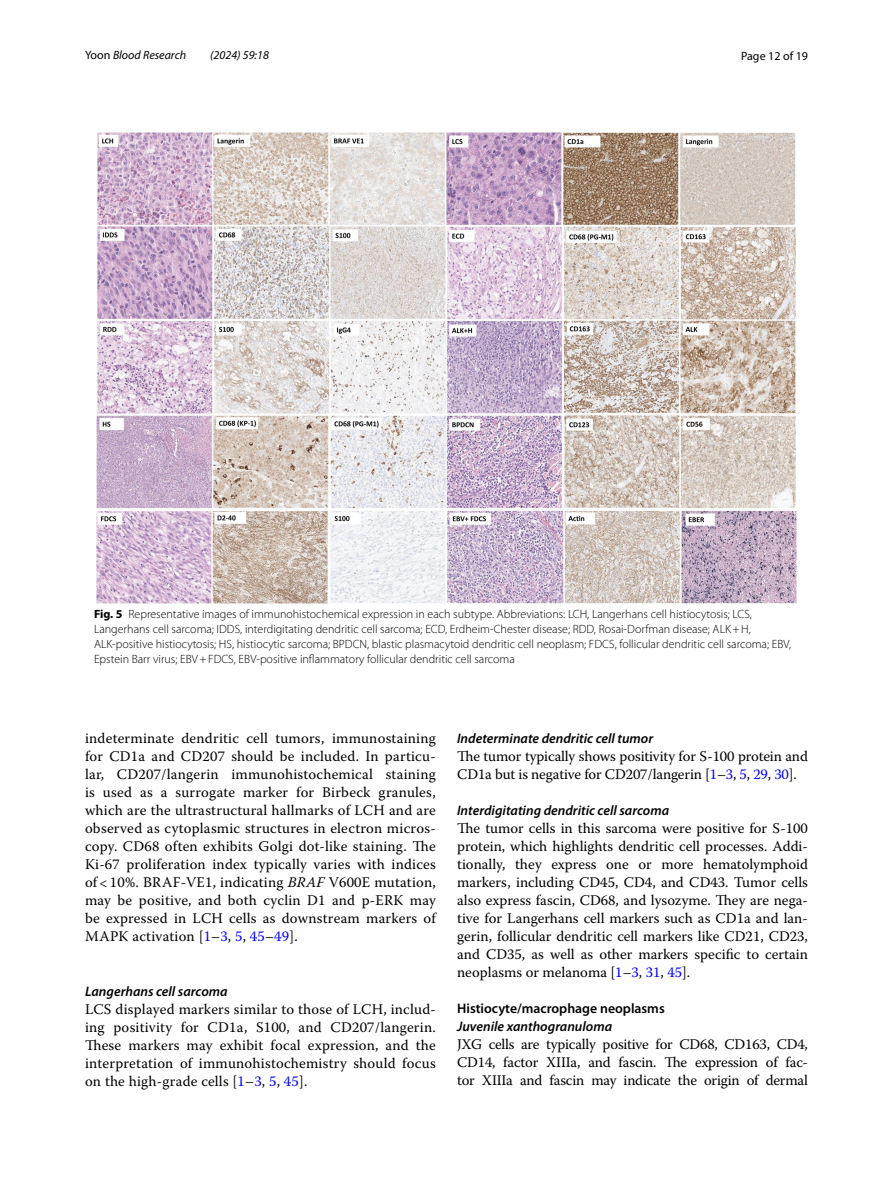
<style>
.page{position:relative;width:893px;height:1187px;background:#fff}
.page>*{position:absolute;margin:0;border:0;box-sizing:border-box;transform-origin:0 0}
.t1{font:14.7px/18px "Warnock Pro";color:#000;text-align:justify}
.t2{font:italic 600 13.8px "Myriad Pro";color:#000}
.t3{font:600 13.8px "Myriad Pro";color:#000}
.t4{font:300 12px/15px "Myriad Pro";color:#000}
.t5{font:italic 12px "Myriad Pro";color:#000}
.t6{font:12px "Myriad Pro";color:#000}
.s1{font-style:normal}
.s2{font-weight:700}
.s3{font-style:italic}
.s4{color:#00f}
</style>
<div class="page">
<img style="left:96px;top:133px;width:701px;height:470px">
<p class="t5" style="left:85px;top:48px;width:103px"><span class="s1">Yoon</span> Blood Research</p>
<p class="t5" style="left:210px;top:48px;width:60px">(2024) 59:18</p>
<p class="t6" style="left:741px;top:48px;width:68px">Page 12 of 19</p>
<p class="t4" style="left:94px;top:607px;width:699px"><span class="s2">Fig. 5</span> Representative images of immunohistochemical expression in each subtype. Abbreviations: LCH, Langerhans cell histiocytosis; LCS, Langerhans cell sarcoma; IDDS, interdigitating dendritic cell sarcoma; ECD, Erdheim-Chester disease; RDD, Rosai-Dorfman disease; ALK+H, ALK-positive histiocytosis; HS, histiocytic sarcoma; BPDCN, blastic plasmacytoid dendritic cell neoplasm; FDCS, follicular dendritic cell sarcoma; EBV, Epstein Barr virus; EBV+FDCS, EBV-positive inflammatory follicular dendritic cell sarcoma</p>
<p class="t1" style="left:85px;top:729px;width:352px">indeterminate dendritic cell tumors, immunostaining for CD1a and CD207 should be included. In particu&shy;lar, CD207/langerin immunohistochemical staining is used as a surrogate marker for Birbeck granules, which are the ultrastructural hallmarks of LCH and are observed as cytoplasmic structures in electron micros&shy;copy. CD68 often exhibits Golgi dot-like staining. The Ki-67 proliferation index typically varies with indices of &lt; 10%. BRAF-VE1, indicating <span class="s3">BRAF</span> V600E mutation, may be positive, and both cyclin D1 and p-ERK may be expressed in LCH cells as downstream markers of MAPK activation [<span class="s4">1</span>–<span class="s4">3</span>, <span class="s4">5</span>, <span class="s4">45</span>–<span class="s4">49</span>].</p>
<p class="t2" style="left:85px;top:982px;width:144px">Langerhans cell sarcoma</p>
<p class="t1" style="left:85px;top:1000px;width:352px">LCS displayed markers similar to those of LCH, includ&shy;ing positivity for CD1a, S100, and CD207/langerin.<br>These markers may exhibit focal expression, and the interpretation of immunohistochemistry should focus on the high-grade cells [<span class="s4">1</span>–<span class="s4">3</span>, <span class="s4">5</span>, <span class="s4">45</span>].</p>
<p class="t2" style="left:457px;top:729px;width:198px">Indeterminate dendritic cell tumor</p>
<p class="t1" style="left:457px;top:746px;width:352px">The tumor typically shows positivity for S-100 protein and<br>CD1a but is negative for CD207/langerin [<span class="s4">1</span>–<span class="s4">3</span>, <span class="s4">5</span>, <span class="s4">29</span>, <span class="s4">30</span>].</p>
<p class="t2" style="left:457px;top:801px;width:214px">Interdigitating dendritic cell sarcoma</p>
<p class="t1" style="left:457px;top:818px;width:352px">The tumor cells in this sarcoma were positive for S-100 protein, which highlights dendritic cell processes. Addi&shy;tionally, they express one or more hematolymphoid markers, including CD45, CD4, and CD43. Tumor cells also express fascin, CD68, and lysozyme. They are nega&shy;tive for Langerhans cell markers such as CD1a and lan&shy;gerin, follicular dendritic cell markers like CD21, CD23, and CD35, as well as other markers specific to certain neoplasms or melanoma [<span class="s4">1</span>–<span class="s4">3</span>, <span class="s4">31</span>, <span class="s4">45</span>].</p>
<p class="t3" style="left:457px;top:999px;width:209px">Histiocyte/macrophage neoplasms</p>
<p class="t2" style="left:457px;top:1017px;width:157px">Juvenile xanthogranuloma</p>
<p class="t1" style="left:457px;top:1034px;width:352px">JXG cells are typically positive for CD68, CD163, CD4, CD14, factor XIIIa, and fascin. The expression of fac&shy;tor XIIIa and fascin may indicate the origin of dermal</p>
</div>
